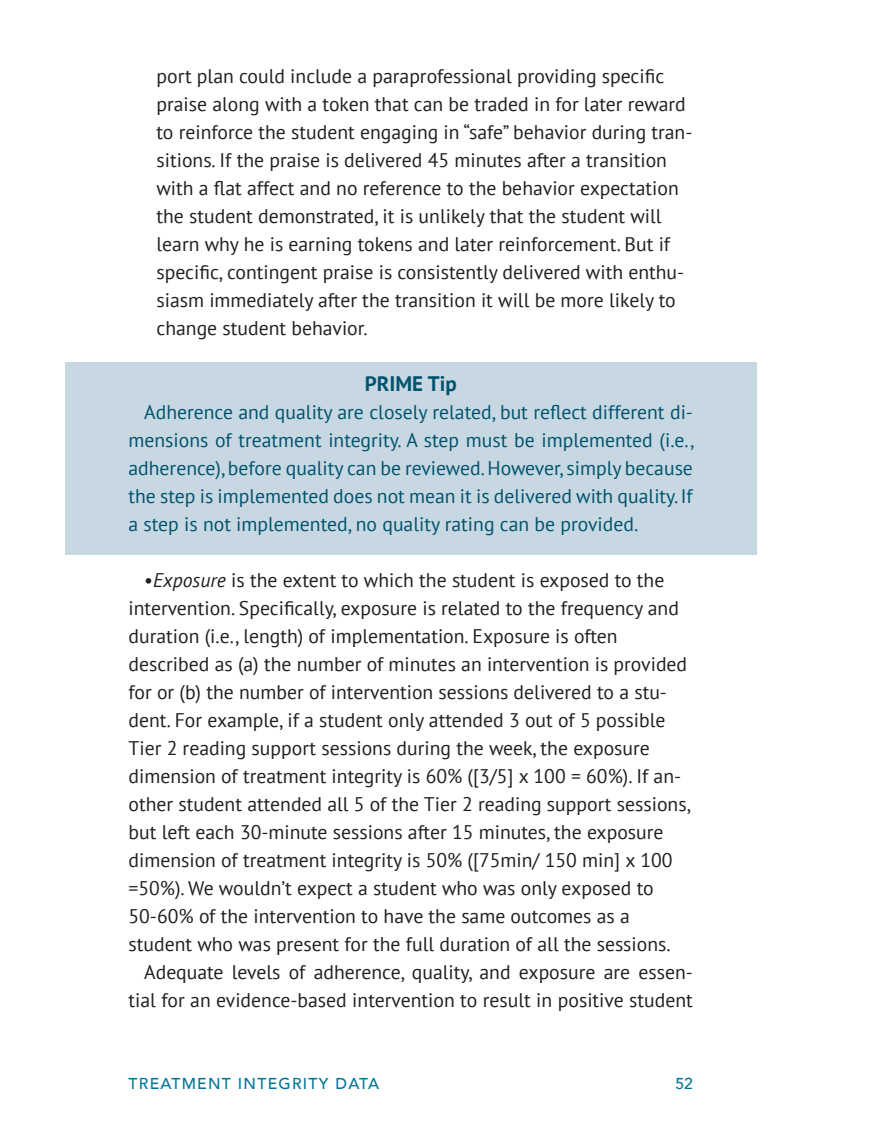
<style>
.page{position:relative;width:882px;height:1134px;background:#fff}
.page>*{position:absolute;margin:0;border:0;box-sizing:border-box;transform-origin:0 0}
.text{font:700 21px "PT Sans";color:#00536e}
.text-2{font:19.6px/28px "PT Sans";color:#231f20}
.text-3{font:19.6px/28px "PT Sans";color:#00536e;text-align:justify}
.t1{font:500 15.75px "Avenir";letter-spacing:.08em;color:#007598}
.s1{font-style:italic}
</style>
<div class="page">
<div style="left:65px;top:362px;width:692px;height:192px;background:#c8d8e2"></div>
<p class="text-2" style="left:157px;top:62px;width:537px">port plan could include a paraprofessional providing specific praise along with a token that can be traded in for later reward to reinforce the student engaging in “safe” behavior during tran&shy;sitions. If the praise is delivered 45 minutes after a transition with a flat affect and no reference to the behavior expectation the student demonstrated, it is unlikely that the student will learn why he is earning tokens and later reinforcement. But if specific, contingent praise is consistently delivered with enthu&shy;siasm immediately after the transition it will be more likely to change student behavior.</p>
<p class="text" style="left:365px;top:370px;width:93px">PRIME Tip</p>
<p class="text-3" style="left:129px;top:398px;width:568px;text-indent:16px">Adherence and quality are closely related, but reflect different di&shy;mensions of treatment integrity. A step must be implemented (i.e., adherence), before quality can be reviewed. However, simply because the step is implemented does not mean it is delivered with quality. If a step is not implemented, no quality rating can be provided.</p>
<p class="text-2" style="left:129px;top:566px;width:564px;text-indent:16px">•<span class="s1">Exposure</span> is the extent to which the student is exposed to the intervention. Specifically, exposure is related to the frequency and duration (i.e., length) of implementation. Exposure is often described as (a) the number of minutes an intervention is provided for or (b) the number of intervention sessions delivered to a stu&shy;dent. For example, if a student only attended 3 out of 5 possible Tier 2 reading support sessions during the week, the exposure dimension of treatment integrity is 60% ([3/5] x 100 = 60%). If an&shy;other student attended all 5 of the Tier 2 reading support sessions, but left each 30-minute sessions after 15 minutes, the exposure dimension of treatment integrity is 50% ([75min/ 150 min] x 100 =50%). We wouldn’t expect a student who was only exposed to 50-60% of the intervention to have the same outcomes as a student who was present for the full duration of all the sessions.</p>
<p class="text-2" style="left:129px;top:958px;width:566px;text-align:right">Adequate levels of adherence, quality, and exposure are essen&shy;tial for an evidence-based intervention to result in positive student</p>
<p class="t1" style="left:129px;top:1070px;width:252px">TREATMENT INTEGRITY DATA</p>
<p class="t1" style="left:675px;top:1070px;width:19px">52</p>
</div>
